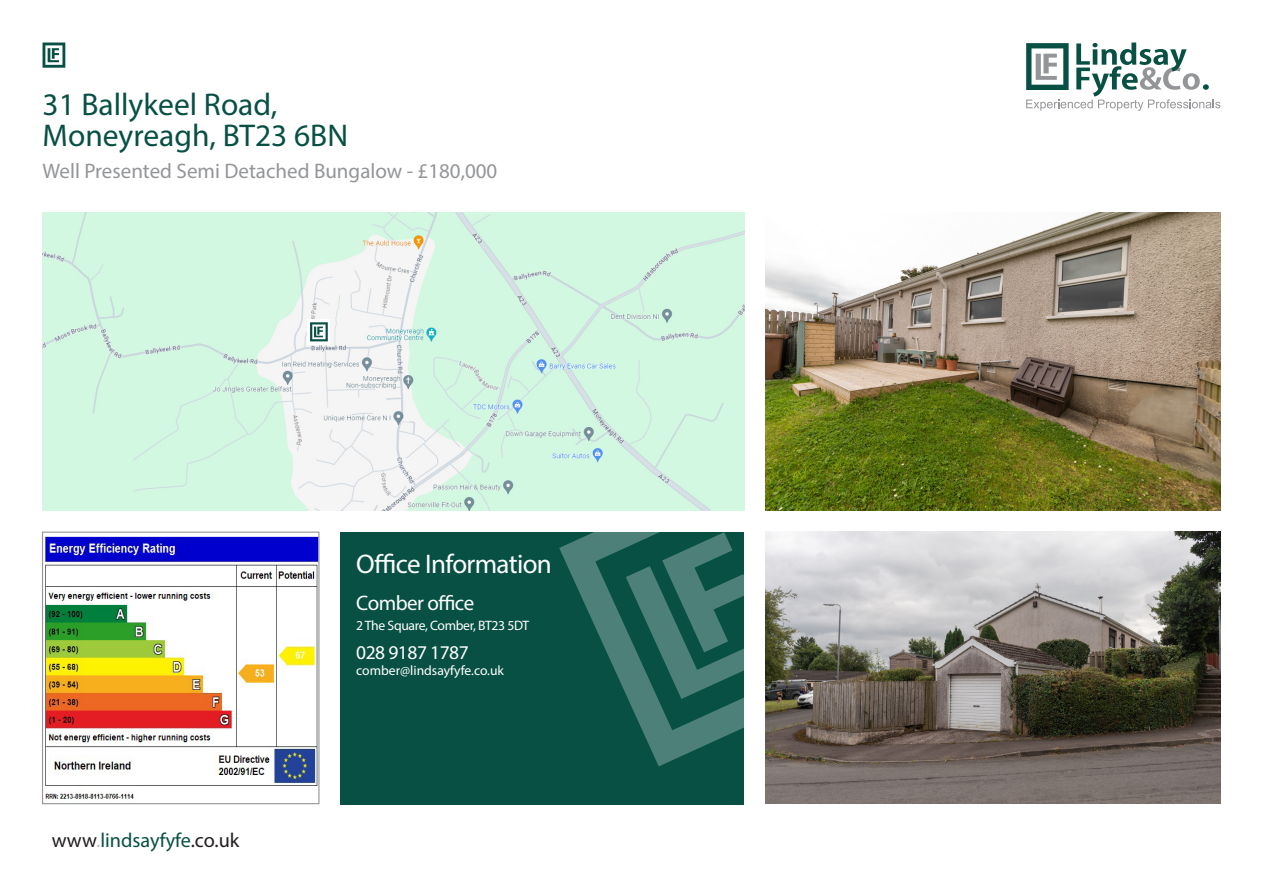
<style>
.page{position:relative;width:1263px;height:893px;background:#fff}
.page>*{position:absolute;margin:0;border:0;box-sizing:border-box;transform-origin:0 0}
.t1{font:31.5px "Myriad Pro";color:#085044}
.t2{font:27px "Myriad Pro";letter-spacing:-.025em;color:#fff}
.t3{font:21px "Myriad Pro";color:#939598}
.t4{font:21px "Myriad Pro";letter-spacing:-.025em;color:#fff}
.t5{font:20.25px "Myriad Pro";color:#085044}
.t6{font:19.5px "Myriad Pro";letter-spacing:-.025em;color:#fff}
.t7{font:13.65px "Myriad Pro";letter-spacing:-.015em;color:#fff}
.s1{color:#231f20}
.s2{color:#c4bfb9}
</style>
<div class="page">
<svg style="left:1026px;top:43px;width:194px;height:68px"></svg>
<svg style="left:43px;top:43px;width:22px;height:25px"></svg>
<img style="left:43px;top:213px;width:701px;height:297px">
<div style="left:307px;top:319px;width:23px;height:25px;background:#fff"></div>
<svg style="left:310px;top:322px;width:18px;height:19px"></svg>
<img style="left:44px;top:536px;width:273px;height:266px">
<div style="left:42px;top:532px;width:277px;height:272px;border:1px solid #939598"></div>
<img style="left:765px;top:213px;width:455px;height:297px">
<img style="left:765px;top:532px;width:455px;height:272px">
<div style="left:340px;top:532px;width:404px;height:272px;background:#085044"></div>
<svg style="left:559px;top:532px;width:185px;height:234px"></svg>
<p class="t1" style="left:43px;top:85px;width:236px">31 Ballykeel Road,</p>
<p class="t1" style="left:43px;top:116px;width:307px">Moneyreagh, BT23 6BN</p>
<p class="t3" style="left:43px;top:158px;width:456px">Well Presented Semi Detached Bungalow - £180,000</p>
<p class="t2" style="left:356px;top:547px;width:197px">Office Information</p>
<p class="t5" style="left:52px;top:828px;width:189px"><span class="s1">www</span><span class="s2">.</span>lindsayfyfe<span class="s1">.co.uk</span></p>
<p class="t4" style="left:356px;top:590px;width:119px">Comber office</p>
<p class="t7" style="left:356px;top:617px;width:174px">2 The Square, Comber, BT23 5DT</p>
<p class="t6" style="left:356px;top:640px;width:114px">028 9187 1787</p>
<p class="t7" style="left:356px;top:662px;width:149px">comber@lindsayfyfe.co.uk</p>
</div>
